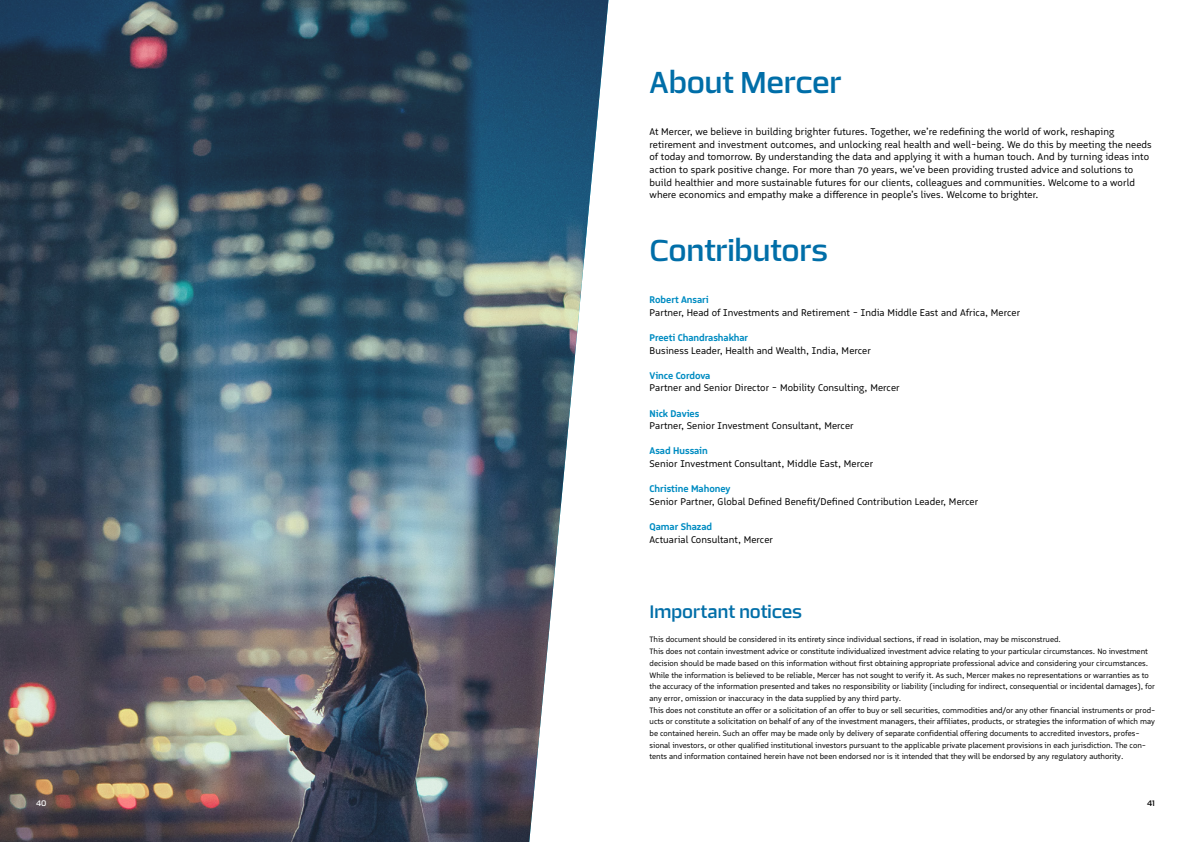
<style>
.page{position:relative;width:1191px;height:842px;background:#fff}
.page>*{position:absolute;margin:0;border:0;box-sizing:border-box;transform-origin:0 0}
.t1{font:30px "Certo Sans";letter-spacing:-.015em;color:#006ea8}
.t2{font:18px "Certo Sans";letter-spacing:-.015em;color:#006ea8}
.t3{font:10px/12.6px "Logical";letter-spacing:.01em;color:#000}
.t4{font:700 10px "Logical";color:#008cc2}
.t5{font:8px/11.7px "Logical";color:#000}
.t6{font:8px "Certo Sans";color:#000}
.t7{font:8px "Certo Sans";color:#fff}
</style>
<div class="page">
<img style="left:0;top:0;width:608px;height:842px">
<p class="t7" style="left:36px;top:798px;width:12px">40</p>
<h1 class="t1" style="left:649px;top:63px;width:193px">About Mercer</h1>
<p class="t3" style="left:649px;top:125px;width:504px">At Mercer, we believe in building brighter futures. Together, we’re redefining the world of work, reshaping retirement and investment outcomes, and unlocking real health and well-being. We do this by meeting the needs of today and tomorrow. By understanding the data and applying it with a human touch. And by turning ideas into action to spark positive change. For more than 70 years, we’ve been providing trusted advice and solutions to build healthier and more sustainable futures for our clients, colleagues and communities. Welcome to a world where economics and empathy make a difference in people’s lives. Welcome to brighter.</p>
<h1 class="t1" style="left:649px;top:231px;width:180px">Contributors</h1>
<p class="t4" style="left:649px;top:294px;width:61px">Robert Ansari</p>
<p class="t3" style="left:649px;top:306px;width:372px">Partner, Head of Investments and Retirement - India Middle East and Africa, Mercer</p>
<p class="t4" style="left:649px;top:331px;width:100px">Preeti Chandrashakhar</p>
<p class="t3" style="left:649px;top:344px;width:223px">Business Leader, Health and Wealth, India, Mercer</p>
<p class="t4" style="left:649px;top:369px;width:62px">Vince Cordova</p>
<p class="t3" style="left:649px;top:382px;width:252px">Partner and Senior Director - Mobility Consulting, Mercer</p>
<p class="t4" style="left:649px;top:407px;width:51px">Nick Davies</p>
<p class="t3" style="left:649px;top:419px;width:206px">Partner, Senior Investment Consultant, Mercer</p>
<p class="t4" style="left:649px;top:445px;width:60px">Asad Hussain</p>
<p class="t3" style="left:649px;top:457px;width:225px">Senior Investment Consultant, Middle East, Mercer</p>
<p class="t4" style="left:649px;top:483px;width:83px">Christine Mahoney</p>
<p class="t3" style="left:649px;top:495px;width:330px">Senior Partner, Global Defined Benefit/Defined Contribution Leader, Mercer</p>
<p class="t4" style="left:649px;top:520px;width:64px">Qamar Shazad</p>
<p class="t3" style="left:649px;top:533px;width:125px">Actuarial Consultant, Mercer</p>
<h2 class="t2" style="left:649px;top:599px;width:154px">Important notices</h2>
<p class="t5" style="left:649px;top:634px;width:507px">This document should be considered in its entirety since individual sections, if read in isolation, may be misconstrued.<br>This does not contain investment advice or constitute individualized investment advice relating to your particular circumstances. No investment decision should be made based on this information without first obtaining appropriate professional advice and considering your circumstances.<br>While the information is believed to be reliable, Mercer has not sought to verify it. As such, Mercer makes no representations or warranties as to the accuracy of the information presented and takes no responsibility or liability (including for indirect, consequential or incidental damages), for any error, omission or inaccuracy in the data supplied by any third party.<br>This does not constitute an offer or a solicitation of an offer to buy or sell securities, commodities and/or any other financial instruments or prod&shy;ucts or constitute a solicitation on behalf of any of the investment managers, their affiliates, products, or strategies the information of which may be contained herein. Such an offer may be made only by delivery of separate confidential offering documents to accredited investors, profes&shy;sional investors, or other qualified institutional investors pursuant to the applicable private placement provisions in each jurisdiction. The con&shy;tents and information contained herein have not been endorsed nor is it intended that they will be endorsed by any regulatory authority.</p>
<p class="t6" style="left:1147px;top:798px;width:9px">41</p>
</div>
